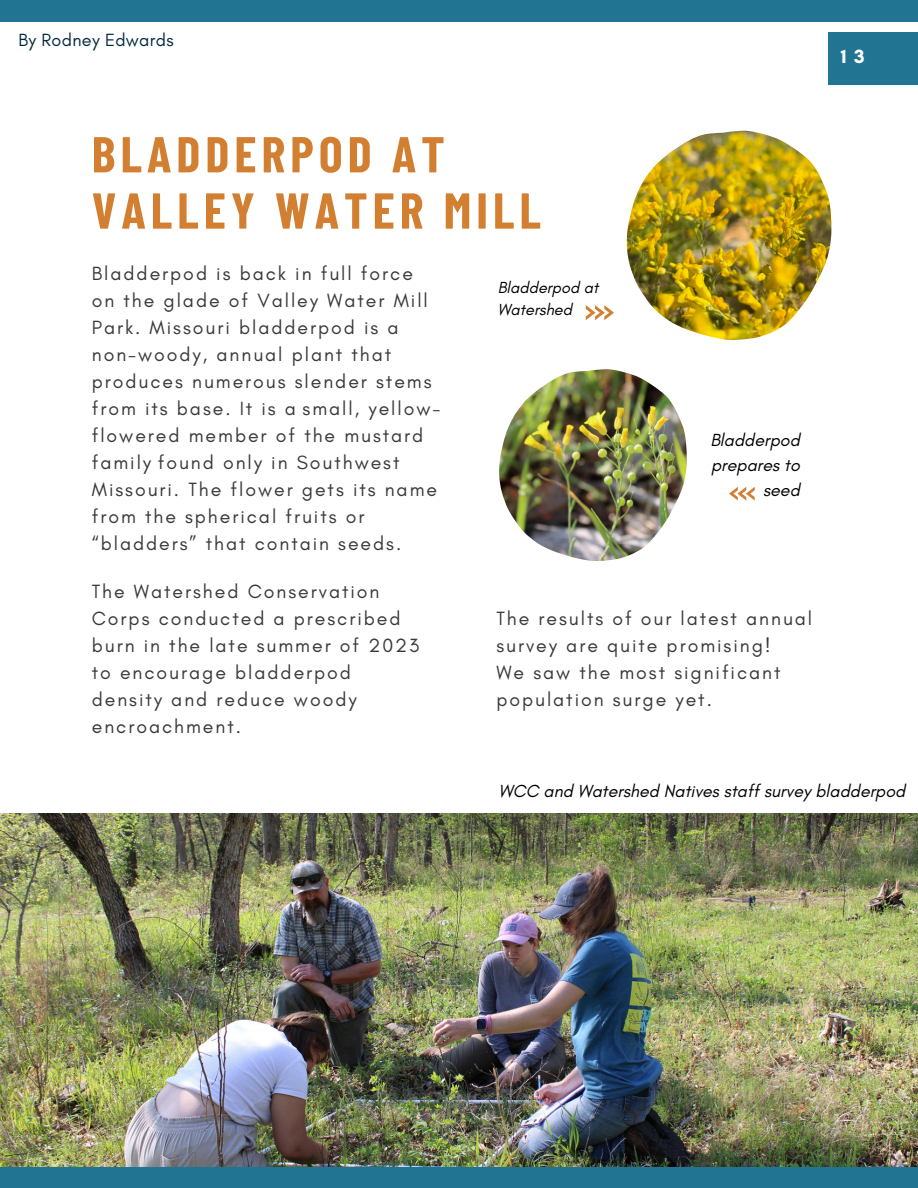
<style>
.page{position:relative;width:918px;height:1188px;background:#fff}
.page>*{position:absolute;margin:0;border:0;box-sizing:border-box;transform-origin:0 0}
.t1{font:700 50.4px/56.2px "Barlow Condensed";letter-spacing:.1em;color:#d37f31}
.t2{font:19.5px/27px "Glacial Indifference";letter-spacing:.1em;color:#393939}
.t3{font:700 19.5px "Glacial Indifference";color:#fff}
.t4{font:18px "Glacial Indifference";letter-spacing:.015em;color:#022a3d}
.t5{font:italic 17.85px/24.8px "Glacial Indifference";color:#000;text-align:right}
.t6{font:italic 16.35px "Glacial Indifference";color:#000}
</style>
<div class="page">
<div style="left:0;top:0;width:918px;height:22px;background:#217492"></div>
<div style="left:0;top:1166px;width:918px;height:22px;background:#217492"></div>
<div style="left:828px;top:32px;width:90px;height:53px;background:#217492"></div>
<svg style="left:586px;top:305px;width:28px;height:15px"></svg>
<img style="left:627px;top:131px;width:204px;height:209px">
<img style="left:0;top:813px;width:918px;height:354px">
<img style="left:499px;top:369px;width:187px;height:192px">
<svg style="left:729px;top:487px;width:26px;height:13px"></svg>
<p class="t4" style="left:18px;top:29px;width:157px">By Rodney Edwards</p>
<p class="t1" style="left:92px;top:124px;width:451px">BLADDERPOD AT<br>VALLEY WATER MILL</p>
<p class="t2" style="left:92px;top:260px;width:350px">Bladderpod is back in full force<br>on the glade of Valley Water Mill<br>Park. Missouri bladderpod is a non-woody, annual plant that produces numerous slender stems from its base. It is a small, yellow&shy;flowered member of the mustard family found only in Southwest<br>Missouri. The flower gets its name from the spherical fruits or “bladders” that contain seeds.</p>
<p class="t6" style="left:498px;top:277px;width:102px">Bladderpod at</p>
<h1 class="t6" style="left:498px;top:300px;width:76px">Watershed</h1>
<h2 class="t5" style="left:710px;top:427px;width:91px">Bladderpod prepares to seed</h2>
<h2 class="t2" style="left:92px;top:578px;width:329px">The Watershed Conservation<br>Corps conducted a prescribed burn in the late summer of 2023 to encourage bladderpod density and reduce woody encroachment.</h2>
<p class="t2" style="left:496px;top:605px;width:317px">The results of our latest annual survey are quite promising!<br>We saw the most significant population surge yet.</p>
<h2 class="t3" style="left:841px;top:45px;width:25px">1 3</h2>
<h2 class="t5" style="left:499px;top:779px;width:408px">WCC and Watershed Natives staff survey bladderpod</h2>
</div>
